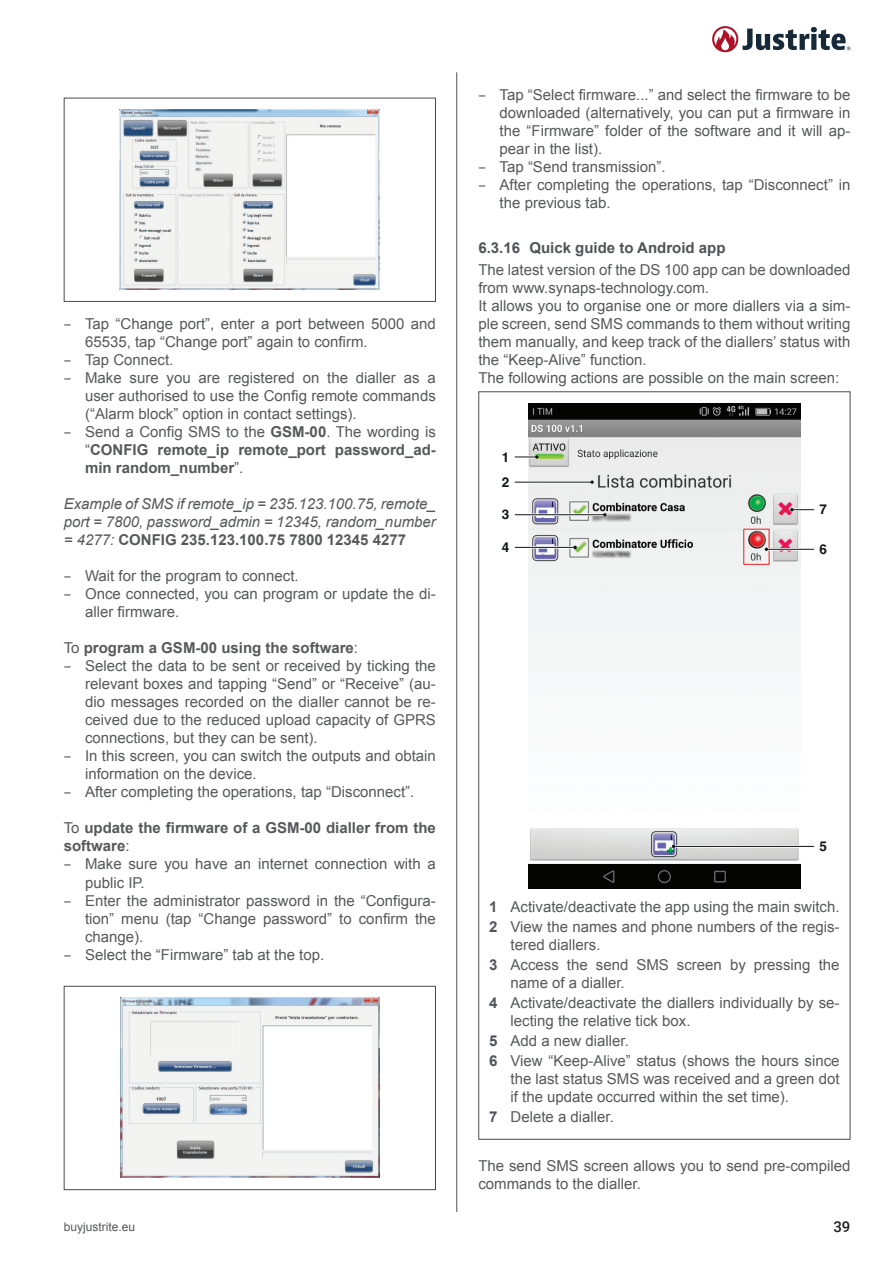
<style>
.page{position:relative;width:893px;height:1263px;background:#fff}
.page>*{position:absolute;margin:0;border:0;box-sizing:border-box;transform-origin:0 0}
.t1{font:15px/18px "Arial";color:#57585a}
.t2{font:700 15px/18px "Arial";color:#57585a;text-align:justify}
.t3{font:italic 15px/18px "Arial";color:#57585a;text-align:justify}
.t4{font:700 15px "Arial";color:#505357}
.t5{font:500 15px "Roboto";color:#231f20}
.t6{font:700 13.5px/25.2px "Helvetica";color:#111416}
.t7{font:12px "Arial";color:#57585a}
.s1{font-family:"Open Sans"}
.s2{font-family:"Open Sans";font-weight:400}
.s3{font-weight:400}
.s4{font-weight:700;font-style:normal}
.s5{font-weight:700}
.s6{font-weight:700;color:#505357}
</style>
<div class="page">
<svg style="left:712px;top:26px;width:138px;height:26px"></svg>
<hr style="left:456px;top:72px;width:1px;height:1140px;background:#505357">
<img style="left:120px;top:110px;width:260px;height:180px">
<div style="left:64px;top:98px;width:372px;height:204px;border:1px solid #4b4c4d"></div>
<img style="left:120px;top:998px;width:260px;height:180px">
<div style="left:64px;top:986px;width:372px;height:204px;border:1px solid #4b4c4d"></div>
<img style="left:528px;top:403px;width:273px;height:486px">
<svg style="left:790px;top:508px;width:24px;height:3px"></svg>
<svg style="left:515px;top:455px;width:23px;height:4px"></svg>
<hr style="left:515px;top:481px;width:77px;height:2px;background:#fff">
<hr style="left:515px;top:482px;width:77px;height:1px;background:#111416">
<svg style="left:590px;top:480px;width:4px;height:4px"></svg>
<hr style="left:515px;top:546px;width:60px;height:3px;background:#fff">
<hr style="left:515px;top:547px;width:60px;height:1px;background:#111416">
<hr style="left:515px;top:513px;width:90px;height:3px;background:#fff">
<hr style="left:515px;top:514px;width:90px;height:1px;background:#111416">
<div style="left:743px;top:529px;width:26px;height:36px;border:1px solid #ee1d23"></div>
<hr style="left:766px;top:548px;width:48px;height:2px;background:#fff">
<hr style="left:766px;top:549px;width:48px;height:1px;background:#111416">
<hr style="left:673px;top:845px;width:141px;height:3px;background:#fff">
<hr style="left:673px;top:846px;width:141px;height:1px;background:#111416">
<p class="t1" style="left:85px;top:315px;width:352px;text-indent:-21px"><span class="s1">–</span> Tap “Change port”, enter a port between 5000 and<br>65535, tap “Change port” again to confirm.</p>
<p class="t1" style="left:64px;top:351px;width:111px"><span class="s1">–</span> Tap Connect.</p>
<p class="t1" style="left:85px;top:369px;width:352px;text-align:justify;text-indent:-21px"><span class="s1">–</span> Make sure you are registered on the dialler as a user authorised to use the Config remote commands (“Alarm block” option in contact settings).</p>
<p class="t2" style="left:85px;top:424px;width:352px;text-indent:-21px"><span class="s2">–</span> <span class="s3">Send a Config SMS to the</span> GSM-00<span class="s3">. The wording is “</span>CONFIG remote_ip remote_port password_ad&shy;min random_number<span class="s3">”.</span></p>
<p class="t3" style="left:64px;top:495px;width:374px">Example of SMS if remote_ip = 235.123.100.75, remote_ port = 7800, password_admin = 12345, random_number = 4277: <span class="s4">CONFIG 235.123.100.75 7800 12345 4277</span></p>
<p class="t1" style="left:64px;top:567px;width:236px"><span class="s1">–</span> Wait for the program to connect.</p>
<p class="t1" style="left:85px;top:585px;width:352px;text-indent:-21px"><span class="s1">–</span> Once connected, you can program or update the di&shy;aller firmware.</p>
<p class="t2" style="left:64px;top:640px;width:296px"><span class="s3">To</span> program a GSM-00 using the software<span class="s3">:</span></p>
<p class="t1" style="left:85px;top:657px;width:352px;text-align:justify;text-indent:-21px"><span class="s1">–</span> Select the data to be sent or received by ticking the relevant boxes and tapping “Send” or “Receive” (au&shy;dio messages recorded on the dialler cannot be re&shy;ceived due to the reduced upload capacity of GPRS connections, but they can be sent).</p>
<p class="t1" style="left:85px;top:747px;width:352px;text-indent:-21px"><span class="s1">–</span> In this screen, you can switch the outputs and obtain information on the device.</p>
<p class="t1" style="left:64px;top:783px;width:352px"><span class="s1">–</span> After completing the operations, tap “Disconnect”.</p>
<p class="t2" style="left:64px;top:820px;width:374px"><span class="s3">To</span> update the firmware of a GSM-00 dialler from the software<span class="s3">:</span></p>
<p class="t1" style="left:85px;top:855px;width:352px;text-indent:-21px"><span class="s1">–</span> Make sure you have an internet connection with a public IP.</p>
<p class="t1" style="left:85px;top:891px;width:352px;text-align:justify;text-indent:-21px"><span class="s1">–</span> Enter the administrator password in the “Configura&shy;tion” menu (tap “Change password” to confirm the change).</p>
<p class="t1" style="left:64px;top:945px;width:262px"><span class="s1">–</span> Select the “Firmware” tab at the top.</p>
<p class="t1" style="left:500px;top:86px;width:352px;text-align:justify;text-indent:-21px"><span class="s1">–</span> Tap “Select firmware...” and select the firmware to be downloaded (alternatively, you can put a firmware in the “Firmware” folder of the software and it will ap&shy;pear in the list).</p>
<p class="t1" style="left:478px;top:158px;width:189px"><span class="s1">–</span> Tap “Send transmission”.</p>
<p class="t1" style="left:500px;top:176px;width:352px;text-indent:-21px"><span class="s1">–</span> After completing the operations, tap “Disconnect” in the previous tab.</p>
<p class="t4" style="left:478px;top:238px;width:249px">6.3.16 Quick guide to Android app</p>
<p class="t1" style="left:478px;top:261px;width:374px">The latest version of the DS 100 app can be downloaded from www.synaps-technology.com.<br>It allows you to organise one or more diallers via a sim&shy;ple screen, send SMS commands to them without writing them manually, and keep track of the diallers’ status with the “Keep-Alive” function.<br>The following actions are possible on the main screen:</p>
<p class="t6" style="left:502px;top:446px;width:9px">1<br>2</p>
<p class="t6" style="left:502px;top:503px;width:9px">3</p>
<p class="t6" style="left:502px;top:536px;width:9px">4</p>
<p class="t6" style="left:819px;top:498px;width:9px">7</p>
<p class="t6" style="left:819px;top:538px;width:9px">6</p>
<p class="t6" style="left:819px;top:835px;width:9px">5</p>
<p class="t1" style="left:489px;top:896px;width:352px;line-height:20.1px"><span class="s5">1</span> Activate/deactivate the app using the main switch.<br><span class="s6">2</span> View the names and phone numbers of the regis-</p>
<p class="t1" style="left:489px;top:935px;width:352px;line-height:20.1px;text-indent:21px">tered diallers.<br><span class="s6">3</span> Access the send SMS screen by pressing the</p>
<p class="t1" style="left:489px;top:973px;width:352px;line-height:20.1px;text-indent:21px">name of a dialler.<br><span class="s6">4</span> Activate/deactivate the diallers individually by se-</p>
<p class="t1" style="left:489px;top:1011px;width:352px;line-height:20.1px;text-indent:21px">lecting the relative tick box.<br><span class="s6">5</span> Add a new dialler.<br><span class="s6">6</span> View “Keep-Alive” status (shows the hours since</p>
<p class="t1" style="left:511px;top:1070px;width:330px">the last status SMS was received and a green dot if the update occurred within the set time).</p>
<p class="t1" style="left:489px;top:1108px;width:126px"><span class="s6">7</span> Delete a dialler.</p>
<p class="t1" style="left:478px;top:1156px;width:374px">The send SMS screen allows you to send pre-compiled commands to the dialler.</p>
<p class="t7" style="left:64px;top:1218px;width:73px">buyjustrite.eu</p>
<p class="t5" style="left:833px;top:1216px;width:19px">39</p>
</div>
